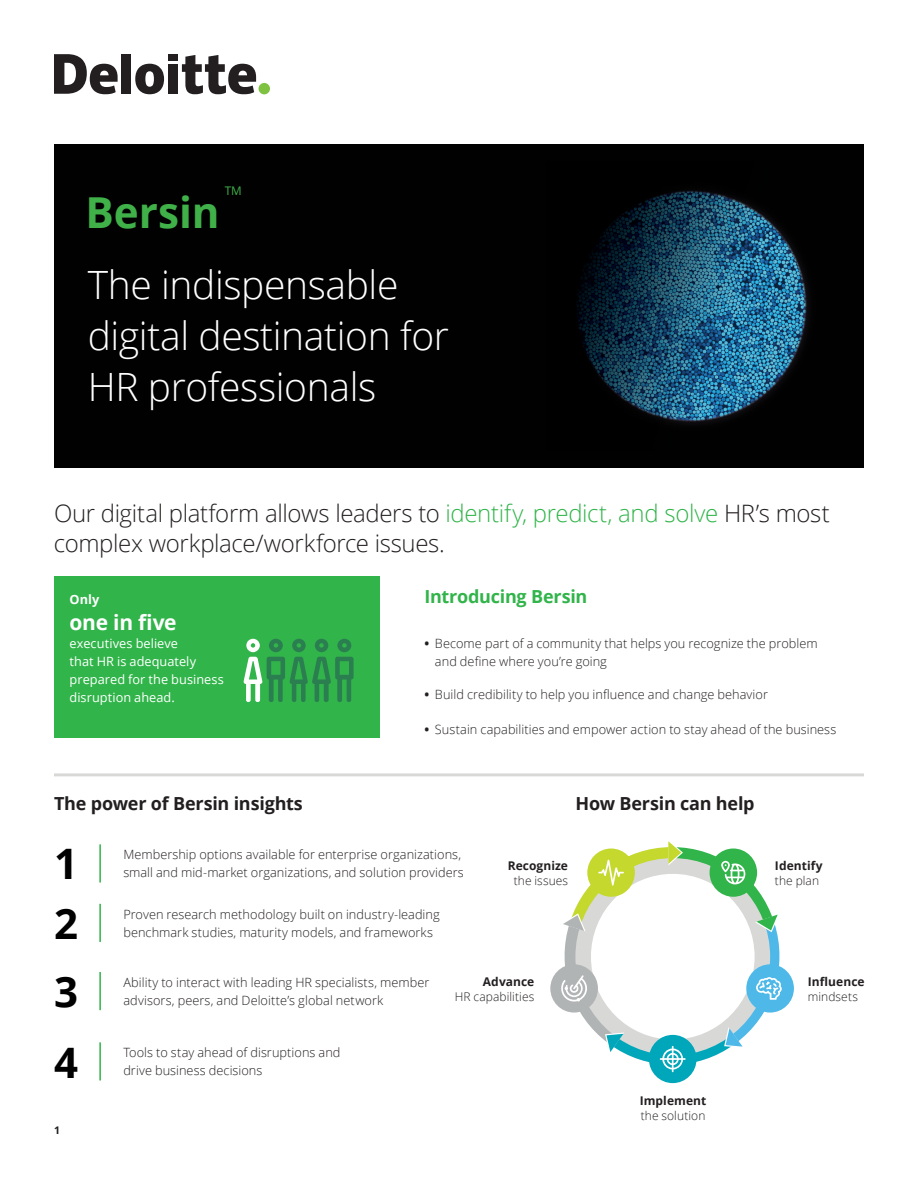
<style>
.page{position:relative;width:918px;height:1188px;background:#fff}
.page>*{position:absolute;margin:0;border:0;box-sizing:border-box;transform-origin:0 0}
.t1{font:700 42.75px "Open Sans";color:#40b149}
.Body_copy__8_5_12pt{font:700 42px "Open Sans";color:#010101}
.Story_headline_light{font:300 39px/51px "Open Sans";letter-spacing:-.01em;color:#fff}
.Intro_body_light__14{font:300 24px/30px "Open Sans";letter-spacing:-.015em;color:#231f20}
.Body_copy__white_8_5{font:700 21px "Open Sans";letter-spacing:-.015em;color:#fff}
.Body_copy__8_5_12pt-2{font:700 18px "Open Sans";letter-spacing:-.01em;color:#231f20}
.Body_copy__8_5_12pt-3{font:700 18px "Open Sans";letter-spacing:-.01em;color:#31b44a}
.Body_copy__8_5_12pt-4{font:300 12.75px/18px "Open Sans";letter-spacing:.005em;color:#231f20}
.Sidebar_title_bold_w{font:12.75px/18px "Open Sans";letter-spacing:.005em;color:#fff}
.Sidebar_title_bold_w-2{font:700 12.75px "Open Sans";color:#fff}
.Body_copy__8_5_12pt-5{font:700 12px/15px "Open Sans";letter-spacing:.005em;color:#231f20}
.Body_copy__8_5_12pt-6{font:300 12px/15px "Open Sans";letter-spacing:.005em;color:#231f20;text-align:right}
.t2{font:11.85px "Open Sans";color:#40b149}
.t3{font:700 10.5px "Open Sans";color:#231f20}
.s1{color:#31b44a}
.s2{font-weight:700}
.s3{font-weight:300}
</style>
<div class="page">
<div style="left:259px;top:83px;width:11px;height:11px;background:#7fc241;border-radius:50%"></div>
<div style="left:121px;top:54px;width:10px;height:40px;background:#231f20"></div>
<svg style="left:135px;top:64px;width:29px;height:30px"></svg>
<div style="left:168px;top:64px;width:10px;height:30px;background:#231f20"></div>
<div style="left:168px;top:54px;width:10px;height:7px;background:#231f20"></div>
<svg style="left:182px;top:55px;width:74px;height:39px"></svg>
<svg style="left:54px;top:54px;width:64px;height:40px"></svg>
<div style="left:54px;top:144px;width:810px;height:324px;background:#010101"></div>
<div style="left:54px;top:576px;width:325px;height:162px;background:#31b44a"></div>
<svg style="left:244px;top:639px;width:110px;height:63px"></svg>
<hr style="left:54px;top:773px;width:810px;height:3px;background:#d8d9d7">
<hr style="left:99px;top:844px;width:2px;height:39px;background:#31b44a">
<hr style="left:99px;top:904px;width:2px;height:38px;background:#31b44a">
<hr style="left:99px;top:972px;width:2px;height:38px;background:#31b44a">
<hr style="left:99px;top:1042px;width:2px;height:39px;background:#31b44a">
<img style="left:577px;top:190px;width:232px;height:234px">
<div style="left:649px;top:1035px;width:48px;height:48px;background:#00a6b9;border-radius:50%"></div>
<div style="left:550px;top:964px;width:48px;height:49px;background:#b1b4b5;border-radius:50%"></div>
<div style="left:746px;top:964px;width:48px;height:49px;background:#4eb9e9;border-radius:50%"></div>
<svg style="left:556px;top:841px;width:233px;height:231px"></svg>
<h1 class="t1" style="left:85px;top:182px;width:136px">Bersin</h1>
<p class="t2" style="left:225px;top:182px;width:19px">TM</p>
<p class="Story_headline_light" style="left:88px;top:258px;width:363px">The indispensable digital destination for<br>HR professionals</p>
<p class="Intro_body_light__14" style="left:54px;top:497px;width:777px">Our digital platform allows leaders to <span class="s1">identify, predict, and solve</span> HR’s most complex workplace/workforce issues.</p>
<p class="Body_copy__8_5_12pt-3" style="left:424px;top:584px;width:165px">Introducing Bersin</p>
<p class="Body_copy__8_5_12pt-4" style="left:435px;top:634px;width:384px;text-indent:-11px"><span class="s2">•</span> Become part of a community that helps you recognize the problem and define where you’re going</p>
<p class="Body_copy__8_5_12pt-4" style="left:424px;top:685px;width:345px"><span class="s2">•</span> Build credibility to help you influence and change behavior</p>
<p class="Body_copy__8_5_12pt-4" style="left:424px;top:720px;width:414px"><span class="s2">•</span> Sustain capabilities and empower action to stay ahead of the business</p>
<p class="Sidebar_title_bold_w-2" style="left:70px;top:590px;width:31px">Only</p>
<p class="Sidebar_title_bold_w" style="left:70px;top:634px;width:156px">executives believe<br>that HR is adequately prepared for the business disruption ahead.</p>
<p class="Body_copy__white_8_5" style="left:70px;top:608px;width:109px">one in five</p>
<p class="Body_copy__8_5_12pt-2" style="left:54px;top:791px;width:250px">The power of Bersin insights</p>
<p class="Body_copy__8_5_12pt-2" style="left:575px;top:791px;width:181px">How Bersin can help</p>
<p class="Body_copy__8_5_12pt" style="left:54px;top:834px;width:25px">1</p>
<p class="Body_copy__8_5_12pt" style="left:54px;top:894px;width:25px">2</p>
<p class="Body_copy__8_5_12pt" style="left:54px;top:962px;width:25px">3</p>
<p class="Body_copy__8_5_12pt" style="left:54px;top:1033px;width:25px">4</p>
<p class="Body_copy__8_5_12pt-4" style="left:123px;top:845px;width:342px">Membership options available for enterprise organizations, small and mid-market organizations, and solution providers</p>
<p class="Body_copy__8_5_12pt-5" style="left:775px;top:858px;width:49px">Identify <span class="s3">the plan</span></p>
<p class="Body_copy__8_5_12pt-5" style="left:508px;top:858px;width:62px;text-align:center">Recognize <span class="s3">the issues</span></p>
<p class="Body_copy__8_5_12pt-4" style="left:123px;top:905px;width:318px">Proven research methodology built on industry-leading benchmark studies, maturity models, and frameworks</p>
<p class="Body_copy__8_5_12pt-4" style="left:123px;top:973px;width:308px">Ability to interact with leading HR specialists, member advisors, peers, and Deloitte’s global network</p>
<p class="Body_copy__8_5_12pt-4" style="left:123px;top:1043px;width:219px">Tools to stay ahead of disruptions and drive business decisions</p>
<p class="Body_copy__8_5_12pt-5" style="left:808px;top:973px;width:58px">Influence <span class="s3">mindsets</span></p>
<p class="Body_copy__8_5_12pt-6" style="left:455px;top:973px;width:81px"><span class="s2">Advance<br></span>HR capabilities</p>
<p class="t3" style="left:54px;top:1123px;width:7px">1</p>
<p class="Body_copy__8_5_12pt-6" style="left:640px;top:1093px;width:68px;text-align:left"><span class="s2">Implement </span>the solution</p>
</div>
